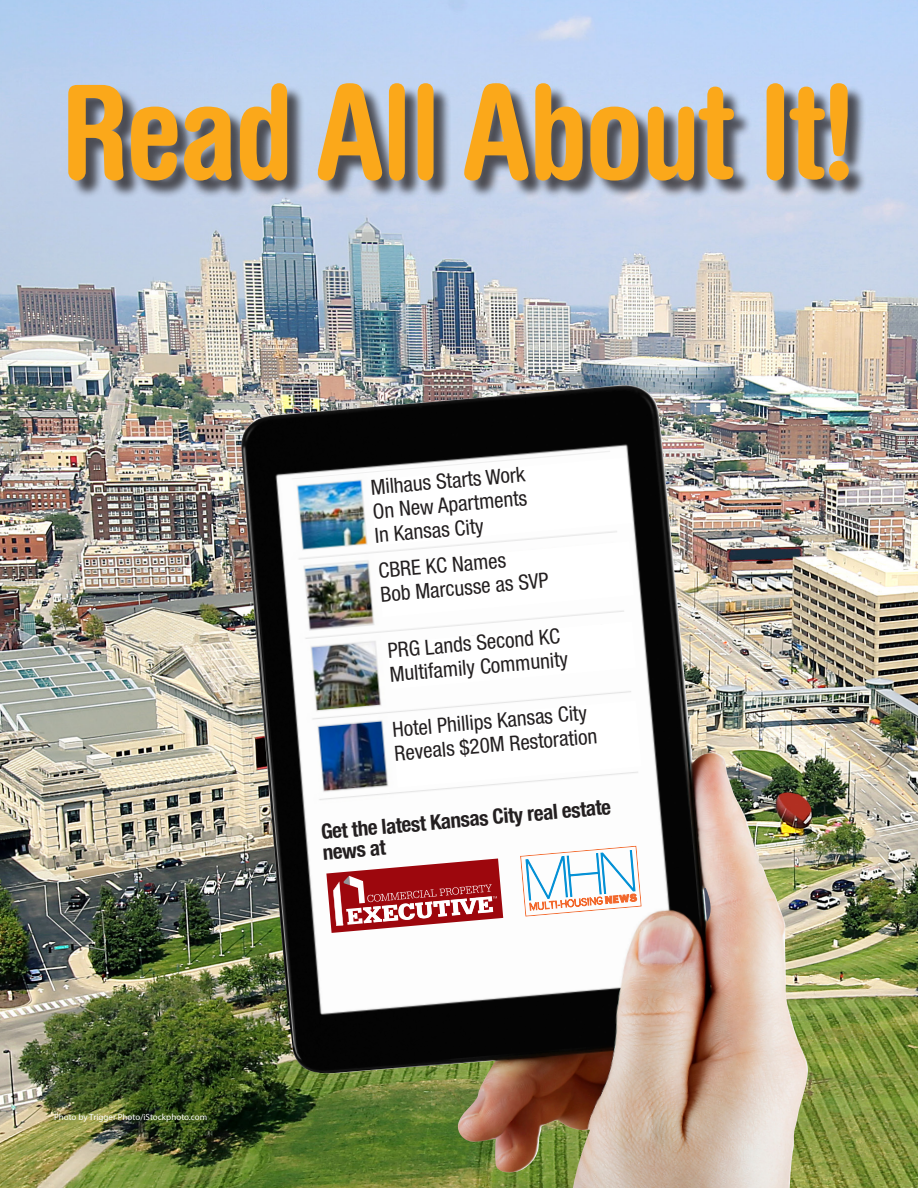
<style>
.page{position:relative;width:918px;height:1188px;background:#fff}
.page>*{position:absolute;margin:0;border:0;box-sizing:border-box;transform-origin:0 0}
.t1{font:700 condensed 130.5px "Helvetica Rounded LT Std";letter-spacing:-.02em;color:#fba81a}
.t2{font:condensed 21px/24px "Helvetica Neue LT Std";color:#231f20}
.t3{font:700 condensed 21px/21px "Helvetica Neue LT Std";color:#231f20}
.t4{font:9px "Myriad Pro";color:#fff}
</style>
<div class="page">
<img style="left:0;top:0;width:918px;height:1188px">
<img style="left:238px;top:385px;width:571px;height:803px">
<div style="left:70px;top:85px;width:797px;height:114px;background:#231f20;opacity:.75"></div>
<svg style="left:326px;top:859px;width:177px;height:74px"></svg>
<img style="left:285px;top:451px;width:354px;height:353px">
<svg style="left:370px;top:457px;width:266px;height:232px"></svg>
<svg style="left:392px;top:701px;width:250px;height:87px"></svg>
<svg style="left:520px;top:846px;width:122px;height:71px"></svg>
<p class="t1" style="left:61px;top:53px;width:798px">Read All About It!</p>
<p class="t2" style="left:370px;top:475px;width:157px;text-align:justify;rotate:-5deg">Milhaus Starts Work On New Apartments In Kansas City</p>
<p class="t2" style="left:377px;top:559px;width:170px;rotate:-5deg">CBRE KC Names<br>Bob Marcusse as SVP</p>
<p class="t2" style="left:387px;top:638px;width:180px;rotate:-5deg">PRG Lands Second KC<br>Multifamily Community</p>
<p class="t2" style="left:391px;top:717px;width:205px;rotate:-5deg">Hotel Phillips Kansas City<br>Reveals $20M Restoration</p>
<p class="t4" style="left:54px;top:1111px;width:155px">Photo by Trigger Photo/iStockphoto.com</p>
<p class="t3" style="left:320px;top:821px;width:293px;rotate:-5deg">Get the latest Kansas City real estate news at</p>
</div>
